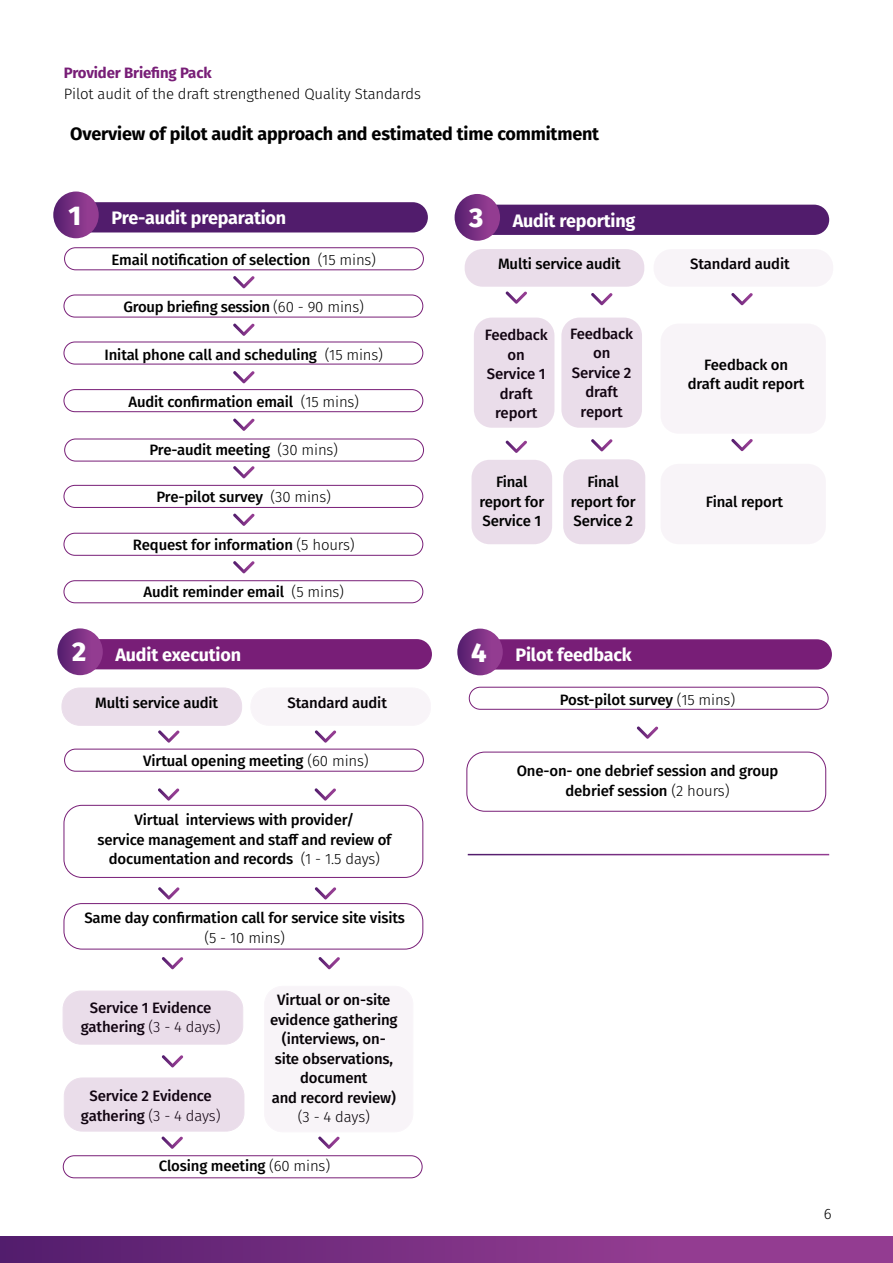
<style>
.page{position:relative;width:893px;height:1263px;background:#fff}
.page>*{position:absolute;margin:0;border:0;box-sizing:border-box;transform-origin:0 0}
.t1{font:700 18px "Fira Sans";letter-spacing:-.01em;color:#fff}
.t2{font:700 18px "Fira Sans";letter-spacing:-.01em;color:#000}
.t3{font:500 15px/19.5px "Fira Sans";letter-spacing:-.01em;color:#000;text-align:center}
.t4{font:300 15px "Fira Sans";letter-spacing:-.01em;color:#000}
.t5{font:700 15px "Fira Sans";letter-spacing:-.01em;color:#781e77}
.s1{font-weight:800;font-size:27px}
.s2{font-weight:300}
</style>
<div class="page">
<div style="left:0;top:1236px;width:893px;height:27px;background:linear-gradient(to right,#571f6f,#a04298)"></div>
<div style="left:563px;top:459px;width:82px;height:85px;background:#eaddea;border-radius:18px"></div>
<div style="left:471px;top:460px;width:81px;height:84px;background:#eaddea;border-radius:18px"></div>
<div style="left:660px;top:464px;width:166px;height:80px;background:#f8f4f8;border-radius:18px"></div>
<div style="left:660px;top:324px;width:166px;height:110px;background:#f8f4f8;border-radius:18px"></div>
<svg style="left:233px;top:276px;width:22px;height:12px"></svg>
<svg style="left:233px;top:323px;width:22px;height:13px"></svg>
<svg style="left:233px;top:371px;width:22px;height:12px"></svg>
<svg style="left:233px;top:418px;width:22px;height:13px"></svg>
<svg style="left:233px;top:466px;width:22px;height:12px"></svg>
<svg style="left:233px;top:513px;width:22px;height:13px"></svg>
<svg style="left:233px;top:561px;width:22px;height:12px"></svg>
<div style="left:62px;top:688px;width:180px;height:37px;background:#eaddea;border-radius:18px"></div>
<div style="left:62px;top:688px;width:180px;height:37px;border:1px solid #781e77;border-radius:18px"></div>
<div style="left:67px;top:202px;width:361px;height:30px;background:#511c6c;border-radius:15px"></div>
<svg style="left:53px;top:191px;width:46px;height:47px"></svg>
<div style="left:71px;top:639px;width:361px;height:30px;background:#781e77;border-radius:15px"></div>
<svg style="left:57px;top:628px;width:46px;height:47px"></svg>
<div style="left:469px;top:205px;width:360px;height:30px;background:#511c6c;border-radius:15px"></div>
<svg style="left:455px;top:194px;width:45px;height:47px"></svg>
<svg style="left:637px;top:726px;width:21px;height:13px"></svg>
<div style="left:471px;top:639px;width:361px;height:30px;background:#781e77;border-radius:15px"></div>
<svg style="left:457px;top:629px;width:46px;height:46px"></svg>
<svg style="left:162px;top:1055px;width:21px;height:12px"></svg>
<svg style="left:162px;top:957px;width:21px;height:12px"></svg>
<svg style="left:319px;top:957px;width:21px;height:12px"></svg>
<svg style="left:506px;top:291px;width:21px;height:13px"></svg>
<svg style="left:506px;top:440px;width:21px;height:13px"></svg>
<svg style="left:591px;top:293px;width:21px;height:12px"></svg>
<svg style="left:591px;top:439px;width:21px;height:12px"></svg>
<svg style="left:731px;top:293px;width:22px;height:12px"></svg>
<svg style="left:731px;top:439px;width:22px;height:12px"></svg>
<svg style="left:158px;top:887px;width:22px;height:12px"></svg>
<svg style="left:315px;top:887px;width:21px;height:12px"></svg>
<svg style="left:158px;top:730px;width:22px;height:13px"></svg>
<svg style="left:315px;top:730px;width:21px;height:13px"></svg>
<svg style="left:158px;top:788px;width:21px;height:13px"></svg>
<svg style="left:315px;top:788px;width:21px;height:13px"></svg>
<svg style="left:162px;top:1136px;width:21px;height:13px"></svg>
<svg style="left:318px;top:1136px;width:22px;height:13px"></svg>
<div style="left:251px;top:688px;width:180px;height:37px;background:#f8f4f8;border-radius:18px"></div>
<div style="left:251px;top:688px;width:180px;height:37px;border:1px solid #781e77;border-radius:18px"></div>
<div style="left:63px;top:991px;width:180px;height:53px;background:#eaddea;border-radius:18px"></div>
<div style="left:63px;top:991px;width:180px;height:53px;border:1px solid #781e77;border-radius:18px"></div>
<div style="left:265px;top:986px;width:148px;height:146px;background:#f8f4f8;border-radius:18px"></div>
<div style="left:264px;top:986px;width:149px;height:146px;border:1px solid #781e77;border-radius:18px"></div>
<div style="left:64px;top:1078px;width:180px;height:53px;background:#eaddea;border-radius:18px"></div>
<div style="left:64px;top:1078px;width:180px;height:53px;border:1px solid #781e77;border-radius:18px"></div>
<div style="left:465px;top:249px;width:179px;height:38px;background:#eaddea;border-radius:18px"></div>
<div style="left:654px;top:249px;width:179px;height:38px;background:#f8f4f8;border-radius:18px"></div>
<div style="left:474px;top:318px;width:80px;height:110px;background:#eaddea;border-radius:18px"></div>
<div style="left:561px;top:318px;width:81px;height:110px;background:#eaddea;border-radius:18px"></div>
<div style="left:64px;top:248px;width:360px;height:22px;border:1px solid #781e77;border-radius:11px"></div>
<div style="left:64px;top:295px;width:359px;height:22px;border:1px solid #781e77;border-radius:11px"></div>
<div style="left:64px;top:342px;width:359px;height:22px;border:1px solid #781e77;border-radius:11px"></div>
<div style="left:64px;top:389px;width:359px;height:23px;border:1px solid #781e77;border-radius:11px"></div>
<div style="left:64px;top:439px;width:360px;height:22px;border:1px solid #781e77;border-radius:11px"></div>
<div style="left:64px;top:485px;width:359px;height:23px;border:1px solid #781e77;border-radius:11px"></div>
<div style="left:64px;top:533px;width:359px;height:22px;border:1px solid #781e77;border-radius:11px"></div>
<div style="left:64px;top:580px;width:359px;height:23px;border:1px solid #781e77;border-radius:11px"></div>
<div style="left:64px;top:749px;width:360px;height:22px;border:1px solid #781e77;border-radius:11px"></div>
<div style="left:64px;top:805px;width:359px;height:73px;border:1px solid #781e77;border-radius:18px"></div>
<div style="left:64px;top:903px;width:359px;height:46px;border:1px solid #781e77;border-radius:18px"></div>
<div style="left:63px;top:1155px;width:359px;height:23px;border:1px solid #781e77;border-radius:11px"></div>
<div style="left:469px;top:687px;width:359px;height:22px;border:1px solid #781e77;border-radius:11px"></div>
<div style="left:467px;top:752px;width:359px;height:59px;border:1px solid #781e77;border-radius:18px"></div>
<p class="t5" style="left:64px;top:60px;width:149px">Provider Briefing Pack</p>
<p class="t4" style="left:64px;top:83px;width:359px">Pilot audit of the draft strengthened Quality Standards</p>
<p class="t2" style="left:70px;top:119px;width:531px">Overview of pilot audit approach and estimated time commitment</p>
<p class="t1" style="left:69px;top:203px;width:219px"><span class="s1">1</span> Pre-audit preparation</p>
<p class="t3" style="left:112px;top:249px;width:266px">Email notification of selection <span class="s2">(15 mins)</span></p>
<p class="t3" style="left:124px;top:296px;width:242px">Group briefing session <span class="s2">(60 - 90 mins)</span></p>
<p class="t3" style="left:105px;top:344px;width:280px">Inital phone call and scheduling <span class="s2">(15 mins)</span></p>
<p class="t3" style="left:129px;top:391px;width:232px">Audit confirmation email <span class="s2">(15 mins)</span></p>
<p class="t3" style="left:149px;top:439px;width:190px">Pre-audit meeting <span class="s2">(30 mins)</span></p>
<p class="t3" style="left:157px;top:486px;width:176px">Pre-pilot survey <span class="s2">(30 mins)</span></p>
<p class="t3" style="left:133px;top:534px;width:223px">Request for information <span class="s2">(5 hours)</span></p>
<p class="t3" style="left:144px;top:581px;width:202px">Audit reminder email <span class="s2">(5 mins)</span></p>
<p class="t1" style="left:72px;top:640px;width:170px"><span class="s1">2</span> Audit execution</p>
<p class="t3" style="left:95px;top:692px;width:124px">Multi service audit</p>
<p class="t3" style="left:287px;top:692px;width:101px">Standard audit</p>
<p class="t3" style="left:143px;top:751px;width:227px">Virtual opening meeting <span class="s2">(60 mins)</span></p>
<p class="t3" style="left:98px;top:809px;width:295px">Virtual interviews with provider/<br>service management and staff and review of documentation and records <span class="s2">(1 - 1.5 days)</span></p>
<p class="t3" style="left:84px;top:908px;width:322px">Same day confirmation call for service site visits</p>
<p class="t4" style="left:204px;top:927px;width:82px">(5 - 10 mins)</p>
<p class="t3" style="left:270px;top:989px;width:129px">Virtual or on-site evidence gathering (interviews, on&shy;site observations, document<br>and record review)</p>
<p class="t4" style="left:298px;top:1106px;width:74px">(3 - 4 days)</p>
<p class="t3" style="left:81px;top:997px;width:141px">Service 1 Evidence gathering <span class="s2">(3 - 4 days)</span></p>
<p class="t3" style="left:81px;top:1085px;width:141px">Service 2 Evidence gathering <span class="s2">(3 - 4 days)</span></p>
<p class="t3" style="left:159px;top:1155px;width:173px">Closing meeting <span class="s2">(60 mins)</span></p>
<p class="t1" style="left:469px;top:205px;width:168px"><span class="s1">3</span> Audit reporting</p>
<p class="t3" style="left:498px;top:253px;width:124px">Multi service audit</p>
<p class="t3" style="left:690px;top:253px;width:101px">Standard audit</p>
<p class="t3" style="left:485px;top:325px;width:65px">Feedback on<br>Service 1 draft report</p>
<p class="t3" style="left:570px;top:323px;width:65px">Feedback on<br>Service 2 draft report</p>
<p class="t3" style="left:479px;top:472px;width:67px">Final report for<br>Service 1</p>
<p class="t3" style="left:571px;top:472px;width:67px">Final report for<br>Service 2</p>
<p class="t1" style="left:471px;top:640px;width:162px"><span class="s1">4</span> Pilot feedback</p>
<p class="t3" style="left:688px;top:354px;width:118px">Feedback on draft audit report</p>
<p class="t3" style="left:706px;top:491px;width:79px">Final report</p>
<p class="t3" style="left:560px;top:689px;width:177px">Post-pilot survey <span class="s2">(15 mins)</span></p>
<p class="t3" style="left:517px;top:760px;width:263px">One-on- one debrief session and group debrief session <span class="s2">(2 hours)</span></p>
<p class="t4" style="left:824px;top:1203px;width:9px">6</p>
</div>
